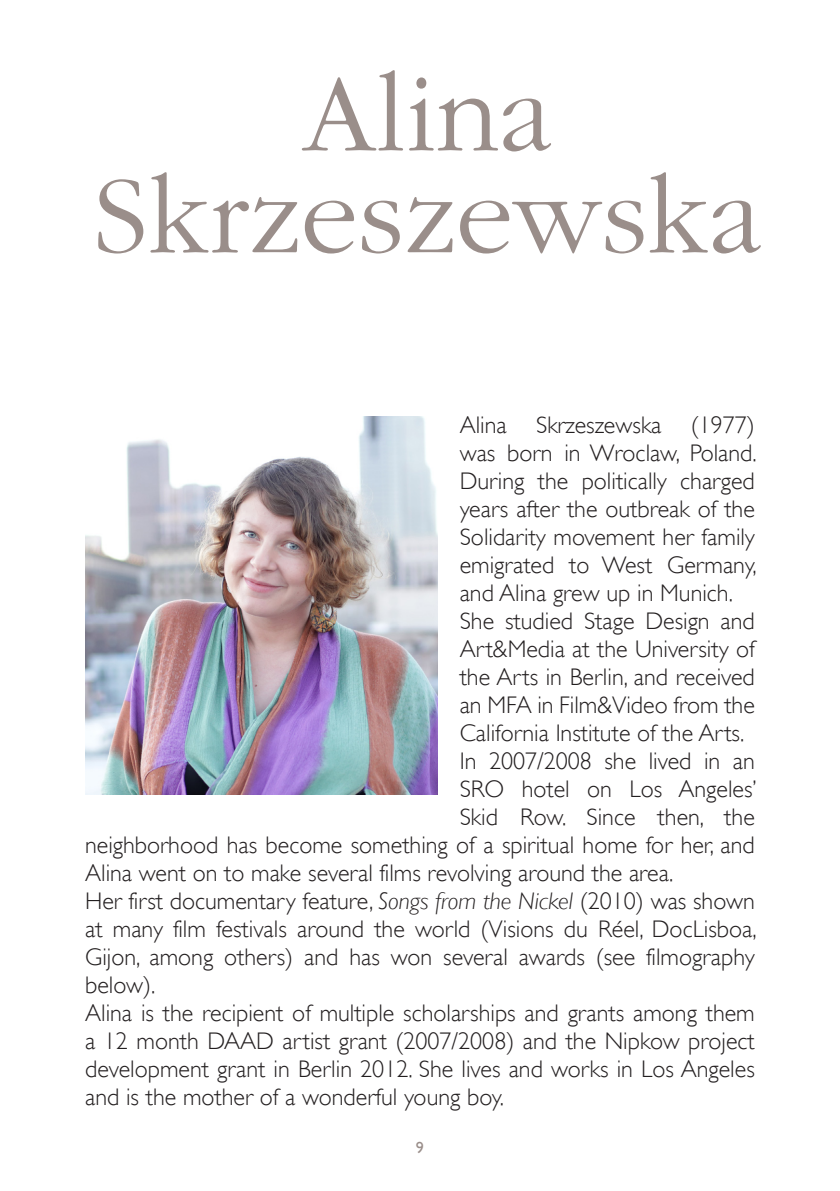
<style>
.page{position:relative;width:840px;height:1191px;background:#fff}
.page>*{position:absolute;margin:0;border:0;box-sizing:border-box;transform-origin:0 0}
.t1{font:300 114px "ITC Garamond Std";color:#9a8e8a}
.t2{font:300 24px/28px "Gill Sans";color:#231f20;text-align:justify}
.t3{font:16px "Gill Sans";color:#9a8e8a}
.s1{font-style:italic}
</style>
<div class="page">
<img style="left:85px;top:416px;width:352px;height:378px">
<p class="t1" style="left:303px;top:53px;width:252px">Alina</p>
<p class="t1" style="left:93px;top:155px;width:671px">Skrzeszewska</p>
<p class="t2" style="left:459px;top:411px;width:298px">Alina Skrzeszewska (1977) was born in Wroclaw, Poland.<br>During the politically charged years after the outbreak of the Solidarity movement her family emigrated to West Germany, and Alina grew up in Munich.</p>
<p class="t2" style="left:459px;top:607px;width:296px">She studied Stage Design and Art&amp;Media at the University of the Arts in Berlin, and received an MFA in Film&amp;Video from the California Institute of the Arts.</p>
<p class="t2" style="left:459px;top:747px;width:296px">In 2007/2008 she lived in an</p>
<p class="t2" style="left:459px;top:775px;width:298px">SRO hotel on Los Angeles’</p>
<p class="t2" style="left:459px;top:803px;width:296px">Skid Row. Since then, the</p>
<p class="t2" style="left:85px;top:831px;width:670px">neighborhood has become something of a spiritual home for her, and</p>
<p class="t2" style="left:85px;top:859px;width:589px">Alina went on to make several films revolving around the area.</p>
<p class="t2" style="left:85px;top:887px;width:672px">Her first documentary feature, <span class="s1">Songs from the Nickel</span> (2010) was shown at many film festivals around the world (Visions du Réel, DocLisboa, Gijon, among others) and has won several awards (see filmography below).</p>
<p class="t2" style="left:85px;top:999px;width:670px">Alina is the recipient of multiple scholarships and grants among them a 12 month DAAD artist grant (2007/2008) and the Nipkow project development grant in Berlin 2012. She lives and works in Los Angeles and is the mother of a wonderful young boy.</p>
<p class="t3" style="left:416px;top:1138px;width:9px">9</p>
</div>
